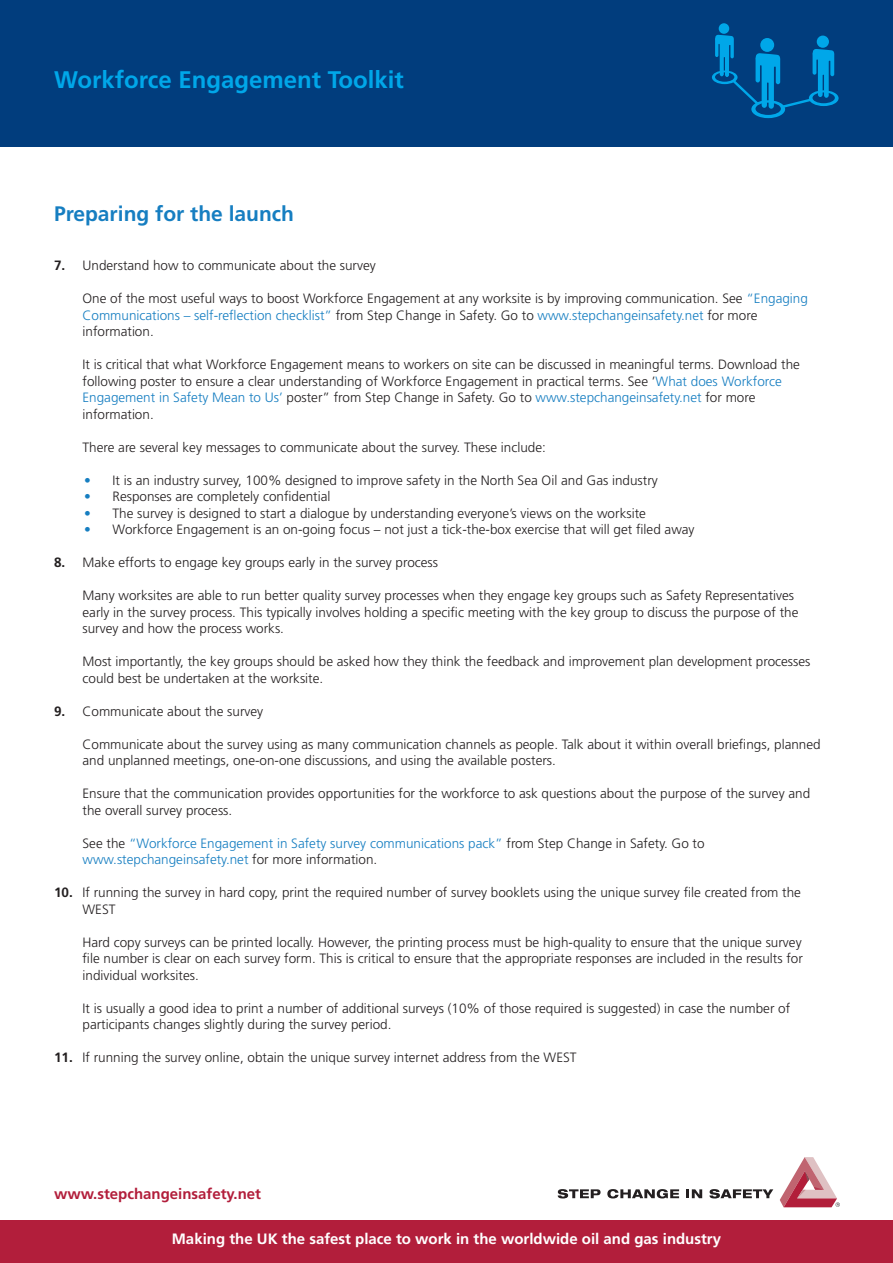
<style>
.page{position:relative;width:893px;height:1263px;background:#fff}
.page>*{position:absolute;margin:0;border:0;box-sizing:border-box;transform-origin:0 0}
.t1{font:700 24px "Frutiger";color:#00a7e9}
.t2{font:700 21px "Frutiger";color:#167ec1}
.t3{font:700 15px "Frutiger";color:#fff}
.t4{font:700 15px "Frutiger";color:#b21e3b}
.t5{font:300 13.5px/16.5px "Frutiger";color:#231f20}
.t6{font:300 13.5px/16.5px "Frutiger";color:#167ec1}
.s1{font-weight:700}
.s2{color:#167ec1}
.s3{color:#231f20}
</style>
<div class="page">
<svg style="left:558px;top:1189px;width:43px;height:9px"></svg>
<svg style="left:607px;top:1189px;width:72px;height:9px"></svg>
<svg style="left:686px;top:1189px;width:16px;height:9px"></svg>
<svg style="left:709px;top:1189px;width:64px;height:9px"></svg>
<svg style="left:780px;top:1157px;width:60px;height:50px"></svg>
<div style="left:0;top:1220px;width:893px;height:43px;background:#b21e3b"></div>
<div style="left:0;top:0;width:893px;height:147px;background:#013d7d"></div>
<svg style="left:712px;top:23px;width:127px;height:95px"></svg>
<h1 class="t1" style="left:54px;top:65px;width:351px">Workforce Engagement Toolkit</h1>
<h2 class="t2" style="left:54px;top:201px;width:242px">Preparing for the launch</h2>
<p class="t5" style="left:54px;top:258px;width:323px"><span class="s1">7.</span> Understand how to communicate about the survey</p>
<p class="t5" style="left:82px;top:291px;width:727px">One of the most useful ways to boost Workforce Engagement at any worksite is by improving communication. See <span class="s2">“Engaging<br>Communications – self-reflection checklist”</span> from Step Change in Safety. Go to <span class="s2">www.stepchangeinsafety.net</span> for more information.</p>
<p class="t5" style="left:82px;top:356px;width:719px">It is critical that what Workforce Engagement means to workers on site can be discussed in meaningful terms. Download the following poster to ensure a clear understanding of Workforce Engagement in practical terms. See ’<span class="s2">What does Workforce Engagement in Safety Mean to Us’</span> poster” from Step Change in Safety. Go to <span class="s2">www.stepchangeinsafety.net</span> for more information.</p>
<p class="t5" style="left:82px;top:439px;width:465px">There are several key messages to communicate about the survey. These include:</p>
<p class="t5" style="left:84px;top:472px;width:575px"><span class="s2">•</span> It is an industry survey, 100% designed to improve safety in the North Sea Oil and Gas industry</p>
<p class="t5" style="left:84px;top:488px;width:248px"><span class="s2">•</span> Responses are completely confidential</p>
<p class="t5" style="left:84px;top:505px;width:563px"><span class="s2">•</span> The survey is designed to start a dialogue by understanding everyone’s views on the worksite</p>
<p class="t5" style="left:84px;top:521px;width:612px"><span class="s2">•</span> Workforce Engagement is an on-going focus – not just a tick-the-box exercise that will get filed away</p>
<p class="t5" style="left:54px;top:554px;width:386px"><span class="s1">8.</span> Make efforts to engage key groups early in the survey process</p>
<p class="t5" style="left:82px;top:587px;width:717px">Many worksites are able to run better quality survey processes when they engage key groups such as Safety Representatives early in the survey process. This typically involves holding a specific meeting with the key group to discuss the purpose of the survey and how the process works.</p>
<p class="t5" style="left:82px;top:653px;width:729px">Most importantly, the key groups should be asked how they think the feedback and improvement plan development processes could best be undertaken at the worksite.</p>
<p class="t5" style="left:54px;top:703px;width:211px"><span class="s1">9.</span> Communicate about the survey</p>
<p class="t5" style="left:82px;top:736px;width:740px">Communicate about the survey using as many communication channels as people. Talk about it within overall briefings, planned and unplanned meetings, one-on-one discussions, and using the available posters.</p>
<p class="t5" style="left:82px;top:785px;width:729px">Ensure that the communication provides opportunities for the workforce to ask questions about the purpose of the survey and the overall survey process.</p>
<p class="t6" style="left:82px;top:835px;width:624px"><span class="s3">See the</span> “Workforce Engagement in Safety survey communications pack” <span class="s3">from Step Change in Safety. Go to </span>www.stepchangeinsafety.net <span class="s3">for more information.</span></p>
<p class="t5" style="left:82px;top:884px;width:720px;text-indent:-28px"><span class="s1">10.</span> If running the survey in hard copy, print the required number of survey booklets using the unique survey file created from the<br>WEST</p>
<p class="t5" style="left:82px;top:934px;width:722px;text-align:justify">Hard copy surveys can be printed locally. However, the printing process must be high-quality to ensure that the unique survey file number is clear on each survey form. This is critical to ensure that the appropriate responses are included in the results for individual worksites.</p>
<p class="t5" style="left:82px;top:1000px;width:709px">It is usually a good idea to print a number of additional surveys (10% of those required is suggested) in case the number of participants changes slightly during the survey period.</p>
<p class="t5" style="left:54px;top:1049px;width:524px"><span class="s1">11.</span> If running the survey online, obtain the unique survey internet address from the WEST</p>
<p class="t4" style="left:54px;top:1185px;width:209px">www.stepchangeinsafety.net</p>
<p class="t3" style="left:172px;top:1230px;width:551px">Making the UK the safest place to work in the worldwide oil and gas industry</p>
</div>
